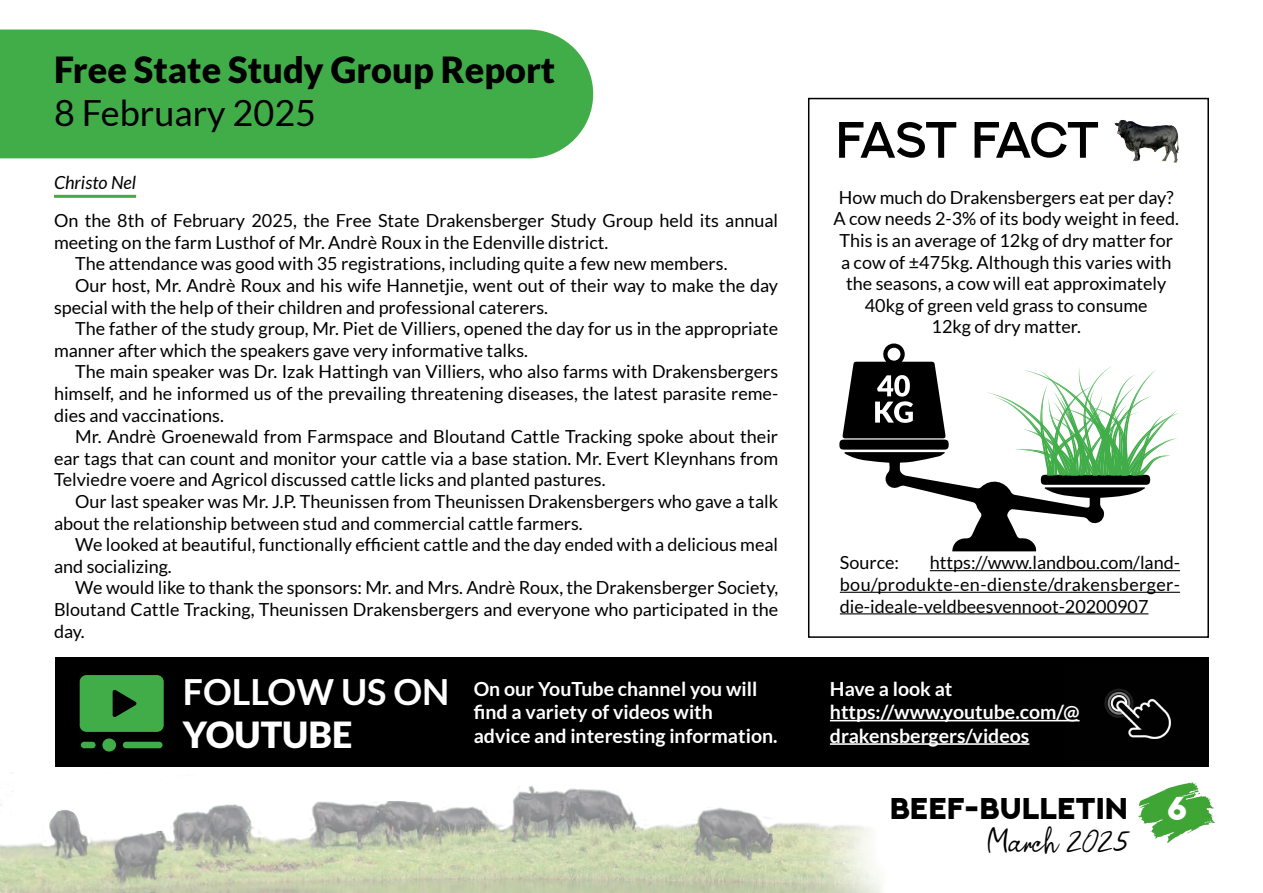
<style>
.page{position:relative;width:1263px;height:893px;background:#fff}
.page>*{position:absolute;margin:0;border:0;box-sizing:border-box;transform-origin:0 0}
.t1{font:600 51px "NEXTART";letter-spacing:-.035em;color:#000}
.t2{font:900 36px "Lato";color:#000}
.t3{font:36px "Lato";color:#000}
.t4{font:700 36px "Lato";color:#fff}
.t5{font:900 36px "Lato";color:#fff}
.t6{font:33px "Paul Signature";color:#000}
.t7{font:800 30px "NEXTART";color:#000}
.t8{font:700 19.5px/23.4px "Lato";color:#fff}
.t9{font:18px/21.6px "Lato";color:#000;text-align:center}
.t10{font:italic 18px "Lato";color:#000}
.s1{font-size:33px;color:#fff}
</style>
<div class="page">
<img style="left:1138px;top:782px;width:78px;height:61px">
<img style="left:0;top:773px;width:882px;height:120px">
<hr style="left:54px;top:195px;width:82px;height:3px;background:#41ad49">
<div style="left:0;top:30px;width:593px;height:128px;background:#41ad49"></div>
<div style="left:808px;top:98px;width:401px;height:540px;border:2px solid #000"></div>
<img style="left:1114px;top:120px;width:65px;height:43px">
<hr style="left:930px;top:570px;width:250px;height:1px;background:#000">
<hr style="left:840px;top:592px;width:340px;height:1px;background:#000">
<hr style="left:840px;top:613px;width:308px;height:1px;background:#000">
<svg style="left:839px;top:343px;width:340px;height:208px"></svg>
<div style="left:55px;top:657px;width:1153px;height:110px;background:#000"></div>
<svg style="left:80px;top:675px;width:84px;height:76px"></svg>
<hr style="left:830px;top:720px;width:249px;height:1px;background:#fff">
<hr style="left:830px;top:743px;width:199px;height:2px;background:#fff">
<img style="left:1065px;top:689px;width:106px;height:50px">
<h2 class="t2" style="left:54px;top:49px;width:503px">Free State Study Group Report</h2>
<h2 class="t3" style="left:54px;top:93px;width:264px">8 February 2025</h2>
<p class="t10" style="left:54px;top:172px;width:84px">Christo Nel</p>
<p class="t9" style="left:54px;top:210px;width:726px">On the 8th of February 2025, the Free State Drakensberger Study Group held its annual</p>
<p class="t9" style="left:54px;top:231px;width:556px">meeting on the farm Lusthof of Mr. Andrè Roux in the Edenville district.</p>
<p class="t9" style="left:75px;top:253px;width:654px">The attendance was good with 35 registrations, including quite a few new members.</p>
<p class="t9" style="left:75px;top:274px;width:704px">Our host, Mr. Andrè Roux and his wife Hannetjie, went out of their way to make the day</p>
<p class="t9" style="left:54px;top:296px;width:496px">special with the help of their children and professional caterers.</p>
<p class="t9" style="left:75px;top:318px;width:704px">The father of the study group, Mr. Piet de Villiers, opened the day for us in the appropriate</p>
<p class="t9" style="left:54px;top:339px;width:476px">manner after which the speakers gave very informative talks.</p>
<p class="t9" style="left:75px;top:361px;width:704px">The main speaker was Dr. Izak Hattingh van Villiers, who also farms with Drakensbergers</p>
<p class="t9" style="left:54px;top:382px;width:726px">himself, and he informed us of the prevailing threatening diseases, the latest parasite reme-</p>
<p class="t9" style="left:54px;top:404px;width:171px">dies and vaccinations.</p>
<p class="t9" style="left:75px;top:426px;width:704px">Mr. Andrè Groenewald from Farmspace and Bloutand Cattle Tracking spoke about their</p>
<p class="t9" style="left:54px;top:447px;width:726px">ear tags that can count and monitor your cattle via a base station. Mr. Evert Kleynhans from</p>
<p class="t9" style="left:54px;top:469px;width:553px">Telviedre voere and Agricol discussed cattle licks and planted pastures.</p>
<p class="t9" style="left:75px;top:490px;width:704px">Our last speaker was Mr. J.P. Theunissen from Theunissen Drakensbergers who gave a talk</p>
<p class="t9" style="left:54px;top:512px;width:530px">about the relationship between stud and commercial cattle farmers.</p>
<p class="t9" style="left:75px;top:534px;width:704px">We looked at beautiful, functionally efficient cattle and the day ended with a delicious meal</p>
<p class="t9" style="left:54px;top:555px;width:119px">and socializing.</p>
<p class="t9" style="left:75px;top:577px;width:704px">We would like to thank the sponsors: Mr. and Mrs. Andrè Roux, the Drakensberger Society,</p>
<p class="t9" style="left:54px;top:598px;width:726px">Bloutand Cattle Tracking, Theunissen Drakensbergers and everyone who participated in the</p>
<p class="t9" style="left:54px;top:620px;width:32px">day.</p>
<h1 class="t1" style="left:836px;top:110px;width:265px">FAST FACT</h1>
<p class="t9" style="left:833px;top:186px;width:347px">How much do Drakensbergers eat per day?<br>A cow needs 2-3% of its body weight in feed.<br>This is an average of 12kg of dry matter for a cow of ±475kg. Although this varies with the seasons, a cow will eat approximately 40kg of green veld grass to consume<br>12kg of dry matter.</p>
<p class="t9" style="left:840px;top:552px;width:342px;text-align:justify;text-indent:90px">https://www.landbou.com/land&shy;bou/produkte-en-dienste/drakensberger&shy;die-ideale-veldbeesvennoot-20200907</p>
<p class="t9" style="left:840px;top:552px;width:61px">Source:</p>
<h2 class="t4" style="left:183px;top:671px;width:268px">FOLLOW US ON</h2>
<h2 class="t5" style="left:183px;top:714px;width:171px">YOUTUBE</h2>
<p class="t8" style="left:474px;top:677px;width:305px">On our YouTube channel you will find a variety of videos with<br>advice and interesting information.</p>
<p class="t8" style="left:830px;top:677px;width:251px">Have a look at https://www.youtube.com/@ drakensbergers/videos</p>
<h3 class="t7" style="left:890px;top:790px;width:299px">BEEF-BULLETIN <span class="s1">6</span></h3>
<h3 class="t6" style="left:986px;top:820px;width:143px">March 2025</h3>
</div>
